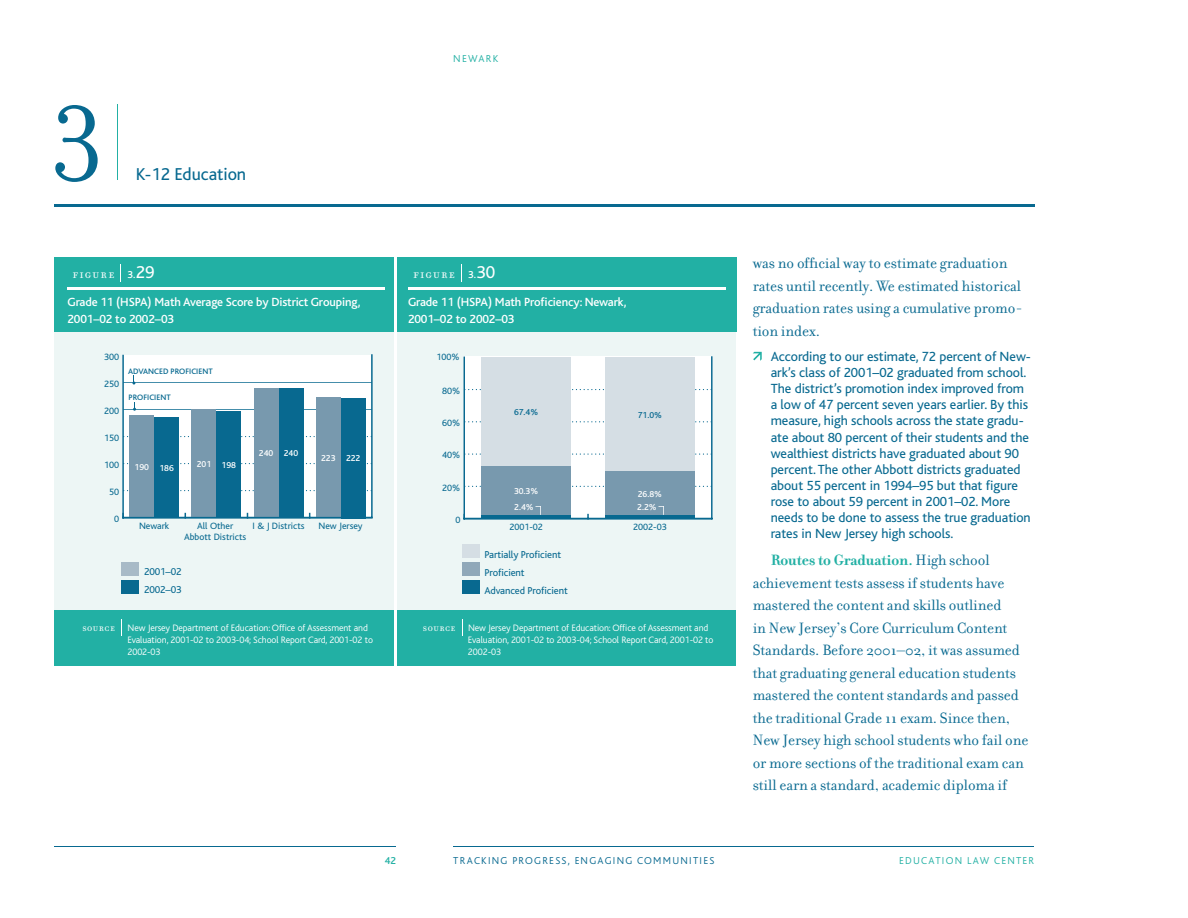
<style>
.page{position:relative;width:1188px;height:918px;background:#fff}
.page>*{position:absolute;margin:0;border:0;box-sizing:border-box;transform-origin:0 0}
.t1{font:114px "Filosofia Fractions";color:#086990}
.t2{font:18px "Bliss";letter-spacing:-.005em;color:#086990}
.t3{font:16.2px/22.5px "Filosofia";letter-spacing:-.005em;color:#086990}
.t4{font:13.8px/16px "Bliss";letter-spacing:-.005em;color:#086990}
.t5{font:13.8px "Filosofia Small Caps";letter-spacing:.095em;color:#fff}
.t6{font:500 12.3px/16.5px "Bliss";letter-spacing:-.01em;color:#fff}
.t7{font:11.25px "Filosofia Small Caps";letter-spacing:.05em;color:#fff}
.t8{font:10.5px/18px "Bliss";letter-spacing:-.01em;color:#086990}
.t9{font:300 10.5px "Bliss";letter-spacing:.12em;color:#086990}
.t10{font:300 10.5px "Bliss";letter-spacing:.115em;color:#22b0a4}
.t11{font:500 10.5px "Bliss";color:#22b0a4}
.t12{font:300 9.75px/12px "Bliss";letter-spacing:-.01em;color:#fff}
.t13{font:9.6px "Bliss";color:#086990}
.t14{font:500 9px "Bliss";color:#fff}
.t15{font:500 9px "Bliss";color:#086990}
.t16{font:500 8.25px "Bliss";letter-spacing:.005em;color:#086990}
.s1{font-family:"Bliss";font-weight:500;font-size:10.5px}
.s2{font-family:"Bliss";font-size:18px}
.s3{font-weight:700;color:#22b0a4}
</style>
<div class="page">
<hr style="left:54px;top:204px;width:980px;height:3px;background:#086990">
<hr style="left:453px;top:846px;width:581px;height:1px;background:#086990">
<hr style="left:54px;top:846px;width:342px;height:1px;background:#086990">
<hr style="left:117px;top:105px;width:1px;height:75px;background:#22b0a4">
<svg style="left:753px;top:352px;width:9px;height:9px"></svg>
<div style="left:54px;top:321px;width:342px;height:295px;background:#edf6f5"></div>
<div style="left:123px;top:355px;width:249px;height:162px;background:#fff"></div>
<div style="left:54px;top:611px;width:342px;height:55px;background:#22b0a4"></div>
<svg style="left:121px;top:620px;width:1px;height:16px"></svg>
<div style="left:54px;top:257px;width:342px;height:75px;background:#22b0a4"></div>
<hr style="left:67px;top:288px;width:318px;height:2px;background:#fff">
<div style="left:122px;top:562px;width:18px;height:13px;background:#a8bac7"></div>
<div style="left:122px;top:580px;width:18px;height:13px;background:#086990"></div>
<svg style="left:132px;top:376px;width:3px;height:9px"></svg>
<svg style="left:133px;top:402px;width:3px;height:9px"></svg>
<div style="left:394px;top:311px;width:342px;height:328px;background:#edf6f5"></div>
<div style="left:463px;top:357px;width:250px;height:161px;background:#fff"></div>
<div style="left:394px;top:610px;width:342px;height:56px;background:#22b0a4"></div>
<svg style="left:462px;top:619px;width:1px;height:17px"></svg>
<div style="left:395px;top:257px;width:341px;height:75px;background:#22b0a4"></div>
<svg style="left:461px;top:264px;width:1px;height:18px"></svg>
<hr style="left:408px;top:287px;width:318px;height:3px;background:#fff">
<div style="left:462px;top:544px;width:18px;height:14px;background:#d5dee4"></div>
<div style="left:462px;top:562px;width:18px;height:14px;background:#90a8b9"></div>
<div style="left:462px;top:580px;width:18px;height:14px;background:#086990"></div>
<hr style="left:371px;top:354px;width:2px;height:163px;background:#086990">
<svg style="left:124px;top:490px;width:247px;height:1px"></svg>
<svg style="left:124px;top:463px;width:247px;height:1px"></svg>
<svg style="left:124px;top:436px;width:247px;height:1px"></svg>
<hr style="left:123px;top:409px;width:249px;height:1px;background:#086990">
<hr style="left:123px;top:382px;width:249px;height:1px;background:#086990">
<div style="left:154px;top:417px;width:25px;height:101px;background:#086990"></div>
<div style="left:216px;top:411px;width:25px;height:107px;background:#086990"></div>
<div style="left:279px;top:388px;width:24px;height:130px;background:#086990"></div>
<div style="left:341px;top:398px;width:25px;height:120px;background:#086990"></div>
<div style="left:129px;top:415px;width:25px;height:103px;background:#7899ae"></div>
<div style="left:192px;top:409px;width:24px;height:109px;background:#7899ae"></div>
<div style="left:254px;top:388px;width:25px;height:130px;background:#7899ae"></div>
<div style="left:316px;top:397px;width:25px;height:121px;background:#7899ae"></div>
<hr style="left:122px;top:355px;width:2px;height:163px;background:#086990">
<hr style="left:122px;top:517px;width:251px;height:1px;background:#086990">
<hr style="left:711px;top:356px;width:2px;height:163px;background:#086990">
<hr style="left:463px;top:357px;width:2px;height:162px;background:#086990">
<hr style="left:463px;top:518px;width:250px;height:1px;background:#086990">
<svg style="left:465px;top:486px;width:246px;height:1px"></svg>
<svg style="left:465px;top:454px;width:246px;height:1px"></svg>
<svg style="left:465px;top:421px;width:246px;height:1px"></svg>
<svg style="left:465px;top:389px;width:246px;height:1px"></svg>
<div style="left:482px;top:357px;width:89px;height:109px;background:#d5dee4"></div>
<div style="left:605px;top:357px;width:89px;height:115px;background:#d5dee4"></div>
<div style="left:482px;top:466px;width:89px;height:49px;background:#7899ae"></div>
<div style="left:605px;top:472px;width:89px;height:43px;background:#7899ae"></div>
<hr style="left:482px;top:515px;width:89px;height:4px;background:#086990">
<hr style="left:605px;top:515px;width:89px;height:4px;background:#086990">
<svg style="left:658px;top:506px;width:6px;height:9px"></svg>
<svg style="left:536px;top:506px;width:5px;height:9px"></svg>
<svg style="left:394px;top:257px;width:3px;height:409px"></svg>
<h1 class="t1" style="left:51px;top:83px;width:57px">3</h1>
<p class="t2" style="left:136px;top:165px;width:112px">K-12 Education</p>
<p class="t5" style="left:73px;top:266px;width:84px">figure <span class="s1">3.</span><span class="s2">29</span></p>
<p class="t6" style="left:67px;top:294px;width:295px">Grade 11 (HSPA) Math Average Score by District Grouping,<br>2001–02 to 2002–03</p>
<p class="t13" style="left:104px;top:352px;width:17px">300</p>
<p class="t13" style="left:104px;top:379px;width:17px">250</p>
<p class="t13" style="left:104px;top:406px;width:17px">200</p>
<p class="t13" style="left:104px;top:433px;width:17px">150</p>
<p class="t13" style="left:104px;top:460px;width:17px">100</p>
<p class="t13" style="left:109px;top:487px;width:12px">50</p>
<p class="t13" style="left:114px;top:514px;width:7px">0</p>
<p class="t16" style="left:128px;top:367px;width:86px">ADVANCED PROFICIENT</p>
<p class="t16" style="left:129px;top:393px;width:44px">PROFICIENT</p>
<p class="t14" style="left:135px;top:462px;width:16px">190</p>
<p class="t14" style="left:197px;top:459px;width:16px">201</p>
<p class="t14" style="left:159px;top:463px;width:16px">186</p>
<p class="t14" style="left:222px;top:460px;width:16px">198</p>
<p class="t14" style="left:259px;top:449px;width:16px">240</p>
<p class="t14" style="left:284px;top:449px;width:16px">240</p>
<p class="t14" style="left:321px;top:453px;width:16px">223</p>
<p class="t14" style="left:346px;top:454px;width:16px">222</p>
<p class="t13" style="left:139px;top:521px;width:32px">Newark</p>
<p class="t13" style="left:197px;top:521px;width:38px">All Other</p>
<p class="t13" style="left:253px;top:521px;width:53px">I &amp; J Districts</p>
<p class="t13" style="left:319px;top:521px;width:46px">New Jersey</p>
<p class="t13" style="left:184px;top:532px;width:64px">Abbott Districts</p>
<p class="t8" style="left:144px;top:563px;width:39px">2001–02<br>2002–03</p>
<p class="t7" style="left:82px;top:621px;width:34px">source</p>
<p class="t12" style="left:127px;top:622px;width:247px">New Jersey Department of Education: Office of Assessment and<br>Evaluation, 2001-02 to 2003-04; School Report Card, 2001-02 to<br>2002-03</p>
<p class="t10" style="left:453px;top:53px;width:47px">NEWARK</p>
<p class="t5" style="left:413px;top:266px;width:84px">figure <span class="s1">3.</span><span class="s2">30</span></p>
<p class="t6" style="left:408px;top:294px;width:220px">Grade 11 (HSPA) Math Proficiency: Newark,<br>2001–02 to 2002–03</p>
<p class="t13" style="left:436px;top:352px;width:25px">100%</p>
<p class="t13" style="left:442px;top:386px;width:20px">80%</p>
<p class="t13" style="left:442px;top:418px;width:20px">60%</p>
<p class="t13" style="left:442px;top:450px;width:20px">40%</p>
<p class="t13" style="left:442px;top:483px;width:20px">20%</p>
<p class="t13" style="left:455px;top:515px;width:7px">0</p>
<p class="t15" style="left:514px;top:407px;width:26px">67.4%</p>
<p class="t15" style="left:638px;top:410px;width:26px">71.0%</p>
<p class="t14" style="left:514px;top:486px;width:26px">30.3%</p>
<p class="t14" style="left:638px;top:489px;width:26px">26.8%</p>
<p class="t13" style="left:509px;top:522px;width:35px">2001-02</p>
<p class="t13" style="left:633px;top:522px;width:35px">2002-03</p>
<p class="t14" style="left:514px;top:502px;width:21px">2.4%</p>
<p class="t14" style="left:637px;top:502px;width:21px">2.2%</p>
<p class="t8" style="left:485px;top:545px;width:85px">Partially Proficient<br>Proficient<br>Advanced Proficient</p>
<p class="t7" style="left:423px;top:621px;width:34px">source</p>
<p class="t12" style="left:468px;top:622px;width:247px">New Jersey Department of Education: Office of Assessment and<br>Evaluation, 2001-02 to 2003-04; School Report Card, 2001-02 to<br>2002-03</p>
<p class="t11" style="left:385px;top:855px;width:13px">42</p>
<p class="t9" style="left:453px;top:855px;width:263px">TRACKING PROGRESS, ENGAGING COMMUNITIES</p>
<p class="t3" style="left:753px;top:252px;width:272px">was no official way to estimate graduation rates until recently. We estimated historical graduation rates using a cumulative promo&shy;tion index.</p>
<p class="t4" style="left:771px;top:349px;width:262px">According to our estimate, 72 percent of New&shy;ark’s class of 2001–02 graduated from school.<br>The district’s promotion index improved from a low of 47 percent seven years earlier. By this measure, high schools across the state gradu&shy;ate about 80 percent of their students and the wealthiest districts have graduated about 90 percent. The other Abbott districts graduated about 55 percent in 1994–95 but that figure rose to about 59 percent in 2001–02. More needs to be done to assess the true graduation rates in New Jersey high schools.</p>
<p class="t3" style="left:753px;top:549px;width:277px;text-indent:18px"><span class="s3">Routes to Graduation.</span> High school achievement tests assess if students have mastered the content and skills outlined<br>in New Jersey’s Core Curriculum Content Standards. Before 2001–02, it was assumed that graduating general education students mastered the content standards and passed the traditional Grade 11 exam. Since then, New Jersey high school students who fail one or more sections of the traditional exam can still earn a standard, academic diploma if</p>
<p class="t10" style="left:899px;top:855px;width:136px">EDUCATION LAW CENTER</p>
</div>
